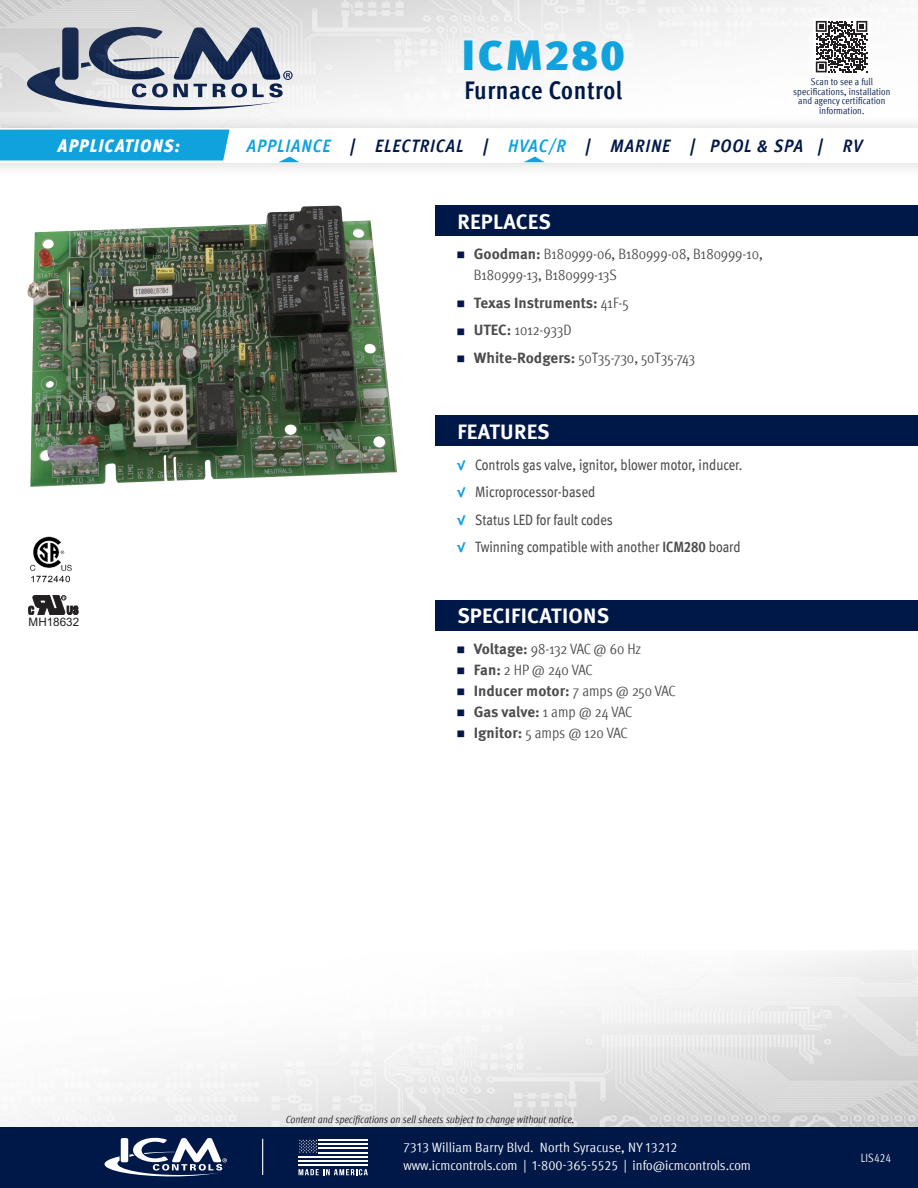
<style>
.page{position:relative;width:918px;height:1188px;background:#fff}
.page>*{position:absolute;margin:0;border:0;box-sizing:border-box;transform-origin:0 0}
.PART_NUMBER{font:900 42px "Meta Pro";letter-spacing:.035em;color:#0fa2dd;scale:1.06 1}
.PART_Description{font:700 condensed 25.5px "Meta Pro";letter-spacing:.02em;color:#001848}
.Heading_-section{font:700 21px "Meta Pro";letter-spacing:.01em;color:#fff}
.t1{font:italic 700 condensed 18px "Meta Pro";letter-spacing:.06em;color:#001848}
.t2{font:italic 900 condensed 18px "Meta Pro";letter-spacing:.07em;color:#fff}
.t3{font:condensed 15px/21px "Meta Pro";letter-spacing:-.005em;color:#4b4c4d}
.t4{font:condensed 15px "Meta Pro";color:#4b4c4d}
.t5{font:700 15px "Meta Pro";color:#4b4c4d}
.t6{font:condensed 13.5px "Meta Pro";color:#fff;scale:1.06 1}
.Sm_Body_Copy{font:condensed 12px "Meta Pro";letter-spacing:.01em;color:#fff;scale:.95 1}
.t7{font:11.7px "Arial";color:#231f20}
.t8{font:italic condensed 10.5px "Meta Pro";color:#231f20}
.t9{font:condensed 9.75px/9.8px "Meta Pro";letter-spacing:.01em;color:#001848;text-align:center}
.s1{color:#0fa2dd}
.s2{font-weight:700;font-stretch:normal;font-size:9px;color:#001848}
.s3{font-weight:700;font-stretch:normal}
.s4{font-size:9px;color:#001848}
.s5{font-weight:400;font-stretch:condensed}
.s6{font-weight:700;font-stretch:normal;font-size:13.5px;color:#0fa2dd}
.s7{font-weight:700}
</style>
<div class="page">
<img style="left:4px;top:950px;width:914px;height:177px">
<div style="left:0;top:1127px;width:918px;height:61px;background:#001848"></div>
<svg style="left:105px;top:1137px;width:122px;height:39px"></svg>
<hr style="left:262px;top:1139px;width:1px;height:36px;background:#fff">
<hr style="left:299px;top:1156px;width:69px;height:2px;background:#fff">
<hr style="left:299px;top:1160px;width:69px;height:2px;background:#fff">
<hr style="left:299px;top:1164px;width:69px;height:2px;background:#fff">
<svg style="left:299px;top:1139px;width:18px;height:14px"></svg>
<hr style="left:319px;top:1139px;width:49px;height:2px;background:#fff">
<hr style="left:319px;top:1152px;width:49px;height:1px;background:#fff">
<hr style="left:319px;top:1143px;width:49px;height:2px;background:#fff">
<hr style="left:319px;top:1147px;width:49px;height:2px;background:#fff">
<svg style="left:299px;top:1169px;width:69px;height:6px"></svg>
<img style="left:0;top:0;width:878px;height:113px">
<div style="left:0;top:113px;width:918px;height:66px;background:#231f20;opacity:.2"></div>
<div style="left:0;top:128px;width:918px;height:34px;background:#fff"></div>
<div style="left:0;top:130px;width:230px;height:30px;background:#0fa2dd"></div>
<svg style="left:524px;top:157px;width:20px;height:5px"></svg>
<svg style="left:279px;top:157px;width:20px;height:5px"></svg>
<div style="left:436px;top:415px;width:482px;height:31px;background:#001848"></div>
<div style="left:436px;top:205px;width:482px;height:31px;background:#001848"></div>
<div style="left:436px;top:600px;width:482px;height:31px;background:#001848"></div>
<img style="left:28px;top:206px;width:369px;height:281px">
<svg style="left:813px;top:18px;width:57px;height:58px"></svg>
<svg style="left:816px;top:21px;width:51px;height:51px"></svg>
<svg style="left:28px;top:595px;width:50px;height:20px"></svg>
<img style="left:30px;top:536px;width:42px;height:47px">
<p class="PART_NUMBER" style="left:462px;top:22px;width:156px">ICM280</p>
<p class="PART_Description" style="left:464px;top:70px;width:160px">Furnace Control</p>
<p class="t9" style="left:793px;top:76px;width:99px">Scan to see a full specifications, installation and agency certification information.</p>
<p class="t2" style="left:58px;top:131px;width:123px">APPLICATIONS:</p>
<p class="t1" style="left:247px;top:132px;width:617px"><span class="s1">APPLIANCE</span> | ELECTRICAL | <span class="s1">HVAC/R</span> | MARINE | POOL &amp; SPA | RV</p>
<p class="Heading_-section" style="left:457px;top:205px;width:95px">REPLACES</p>
<p class="t3" style="left:474px;top:242px;width:291px;text-indent:-16px"><span class="s2">■</span> <span class="s3">Goodman:</span> B180999-06, B180999-08, B180999-10,<br>B180999-13, B180999-13S</p>
<p class="t5" style="left:457px;top:291px;width:173px"><span class="s4">■</span> Texas Instruments: <span class="s5">41F-5</span></p>
<p class="t3" style="left:457px;top:319px;width:116px"><span class="s2">■</span> <span class="s3">UTEC:</span> 1012-933D</p>
<p class="t3" style="left:457px;top:347px;width:239px"><span class="s2">■</span> <span class="s3">White-Rodgers:</span> 50T35-730, 50T35-743</p>
<p class="Heading_-section" style="left:457px;top:415px;width:94px">FEATURES</p>
<p class="t7" style="left:29px;top:614px;width:52px">MH18632</p>
<p class="t4" style="left:457px;top:453px;width:287px"><span class="s6">√</span> Controls gas valve, ignitor, blower motor, inducer.</p>
<p class="t4" style="left:457px;top:481px;width:140px"><span class="s6">√</span> Microprocessor-based</p>
<p class="t4" style="left:457px;top:508px;width:157px"><span class="s6">√</span> Status LED for fault codes</p>
<p class="t4" style="left:457px;top:536px;width:285px"><span class="s6">√</span> Twinning compatible with another <span class="s7">ICM280</span> board</p>
<p class="Heading_-section" style="left:457px;top:599px;width:153px">SPECIFICATIONS</p>
<p class="t3" style="left:457px;top:637px;width:186px"><span class="s2">■</span> <span class="s3">Voltage:</span> 98-132 VAC @ 60 Hz</p>
<p class="t3" style="left:457px;top:658px;width:137px"><span class="s2">■</span> <span class="s3">Fan:</span> 2 HP @ 240 VAC</p>
<p class="t5" style="left:457px;top:679px;width:220px"><span class="s4">■</span> Inducer motor: <span class="s5">7 amps @ 250 VAC</span></p>
<p class="t3" style="left:457px;top:700px;width:177px"><span class="s2">■</span> <span class="s3">Gas valve:</span> 1 amp @ 24 VAC</p>
<p class="t3" style="left:457px;top:721px;width:172px"><span class="s2">■</span> <span class="s3">Ignitor:</span> 5 amps @ 120 VAC</p>
<p class="t8" style="left:286px;top:1112px;width:290px">Content and specifications on sell sheets subject to change without notice.</p>
<p class="t6" style="left:403px;top:1138px;width:260px">7313 William Barry Blvd. North Syracuse, NY 13212</p>
<p class="t6" style="left:403px;top:1156px;width:329px">www.icmcontrols.com | 1-800-365-5525 | info@icmcontrols.com</p>
<p class="Sm_Body_Copy" style="left:861px;top:1149px;width:33px">LIS424</p>
</div>
